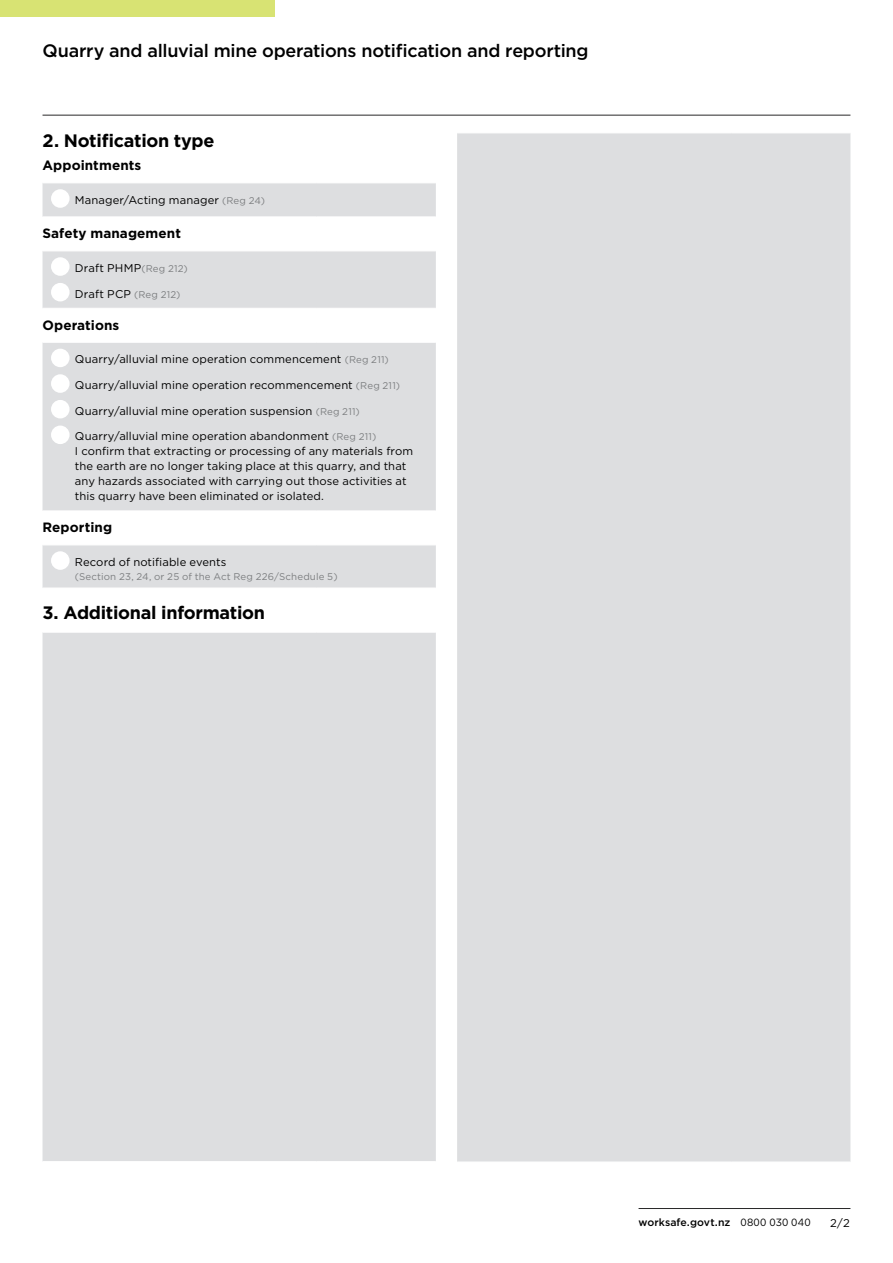
<style>
.page{position:relative;width:893px;height:1263px;background:#fff}
.page>*{position:absolute;margin:0;border:0;box-sizing:border-box;transform-origin:0 0}
.t1{font:500 18px "Gotham";letter-spacing:-.015em;color:#000}
.t2{font:700 18px "Gotham";letter-spacing:-.015em;color:#000}
.t3{font:700 13.5px "Gotham";letter-spacing:.005em;color:#000}
.t4{font:11.25px/15px "Gotham";letter-spacing:.01em;color:#000}
.t5{font:500 10.5px "Gotham";letter-spacing:.005em;color:#000}
.t6{font:9.75px "Gotham";letter-spacing:.015em;color:#7d7f81}
.s1{font-size:9.75px;color:#7d7f81}
.s2{font-weight:400}
</style>
<div class="page">
<hr style="left:639px;top:1208px;width:211px;height:1px;background:#292829">
<div style="left:0;top:0;width:274px;height:17px;background:#d8e373"></div>
<svg style="left:43px;top:183px;width:393px;height:978px;background:#e2e2e4"></svg>
<hr style="left:43px;top:216px;width:274px;height:1px;background:#fff">
<hr style="left:317px;top:216px;width:119px;height:1px;background:#fff">
<hr style="left:43px;top:308px;width:274px;height:1px;background:#fff">
<hr style="left:317px;top:308px;width:119px;height:1px;background:#fff">
<hr style="left:43px;top:510px;width:274px;height:1px;background:#fff">
<hr style="left:317px;top:510px;width:119px;height:1px;background:#fff">
<hr style="left:43px;top:588px;width:274px;height:1px;background:#fff">
<hr style="left:317px;top:588px;width:119px;height:1px;background:#fff">
<hr style="left:43px;top:251px;width:274px;height:1px;background:#fff">
<hr style="left:317px;top:251px;width:119px;height:1px;background:#fff">
<hr style="left:43px;top:342px;width:274px;height:1px;background:#fff">
<hr style="left:317px;top:342px;width:119px;height:1px;background:#fff">
<hr style="left:43px;top:544px;width:274px;height:1px;background:#fff">
<hr style="left:317px;top:544px;width:119px;height:1px;background:#fff">
<hr style="left:43px;top:632px;width:274px;height:1px;background:#fff">
<hr style="left:317px;top:632px;width:119px;height:1px;background:#fff">
<div style="left:51px;top:189px;width:19px;height:19px;background:#fff;border-radius:50%"></div>
<div style="left:51px;top:257px;width:19px;height:19px;background:#fff;border-radius:50%"></div>
<div style="left:51px;top:283px;width:19px;height:18px;background:#fff;border-radius:50%"></div>
<div style="left:51px;top:349px;width:19px;height:18px;background:#fff;border-radius:50%"></div>
<div style="left:51px;top:374px;width:19px;height:19px;background:#fff;border-radius:50%"></div>
<div style="left:51px;top:400px;width:19px;height:18px;background:#fff;border-radius:50%"></div>
<div style="left:51px;top:426px;width:19px;height:18px;background:#fff;border-radius:50%"></div>
<div style="left:51px;top:551px;width:19px;height:19px;background:#fff;border-radius:50%"></div>
<div style="left:457px;top:134px;width:393px;height:1027px;background:#dddee0"></div>
<hr style="left:43px;top:115px;width:807px;height:1px;background:#292829">
<h1 class="t1" style="left:43px;top:39px;width:548px">Quarry and alluvial mine operations notification and reporting</h1>
<h1 class="t2" style="left:43px;top:128px;width:173px">2. Notification type</h1>
<p class="t3" style="left:43px;top:156px;width:100px">Appointments</p>
<p class="t4" style="left:75px;top:192px;width:192px">Manager/Acting manager <span class="s1">(Reg 24)</span></p>
<p class="t3" style="left:43px;top:225px;width:140px">Safety management</p>
<p class="t4" style="left:75px;top:260px;width:114px">Draft PHMP<span class="s1">(Reg 212)</span></p>
<p class="t4" style="left:75px;top:286px;width:107px">Draft PCP <span class="s1">(Reg 212)</span></p>
<p class="t3" style="left:43px;top:316px;width:78px">Operations</p>
<p class="t4" style="left:75px;top:352px;width:315px">Quarry/alluvial mine operation commencement <span class="s1">(Reg 211)</span></p>
<p class="t4" style="left:75px;top:377px;width:327px">Quarry/alluvial mine operation recommencement <span class="s1">(Reg 211)</span></p>
<p class="t4" style="left:75px;top:403px;width:286px">Quarry/alluvial mine operation suspension <span class="s1">(Reg 211)</span></p>
<p class="t4" style="left:75px;top:428px;width:340px">Quarry/alluvial mine operation abandonment <span class="s1">(Reg 211)<br></span>I confirm that extracting or processing of any materials from the earth are no longer taking place at this quarry, and that any hazards associated with carrying out those activities at this quarry have been eliminated or isolated.</p>
<p class="t3" style="left:43px;top:519px;width:71px">Reporting</p>
<p class="t4" style="left:75px;top:554px;width:153px">Record of notifiable events</p>
<p class="t6" style="left:75px;top:570px;width:264px">(Section 23, 24, or 25 of the Act Reg 226/Schedule 5)</p>
<h1 class="t2" style="left:43px;top:601px;width:224px">3. Additional information</h1>
<p class="t5" style="left:639px;top:1215px;width:174px">worksafe.govt.nz <span class="s2">0800 030 040</span></p>
<p class="t4" style="left:830px;top:1215px;width:21px">2/2</p>
</div>
